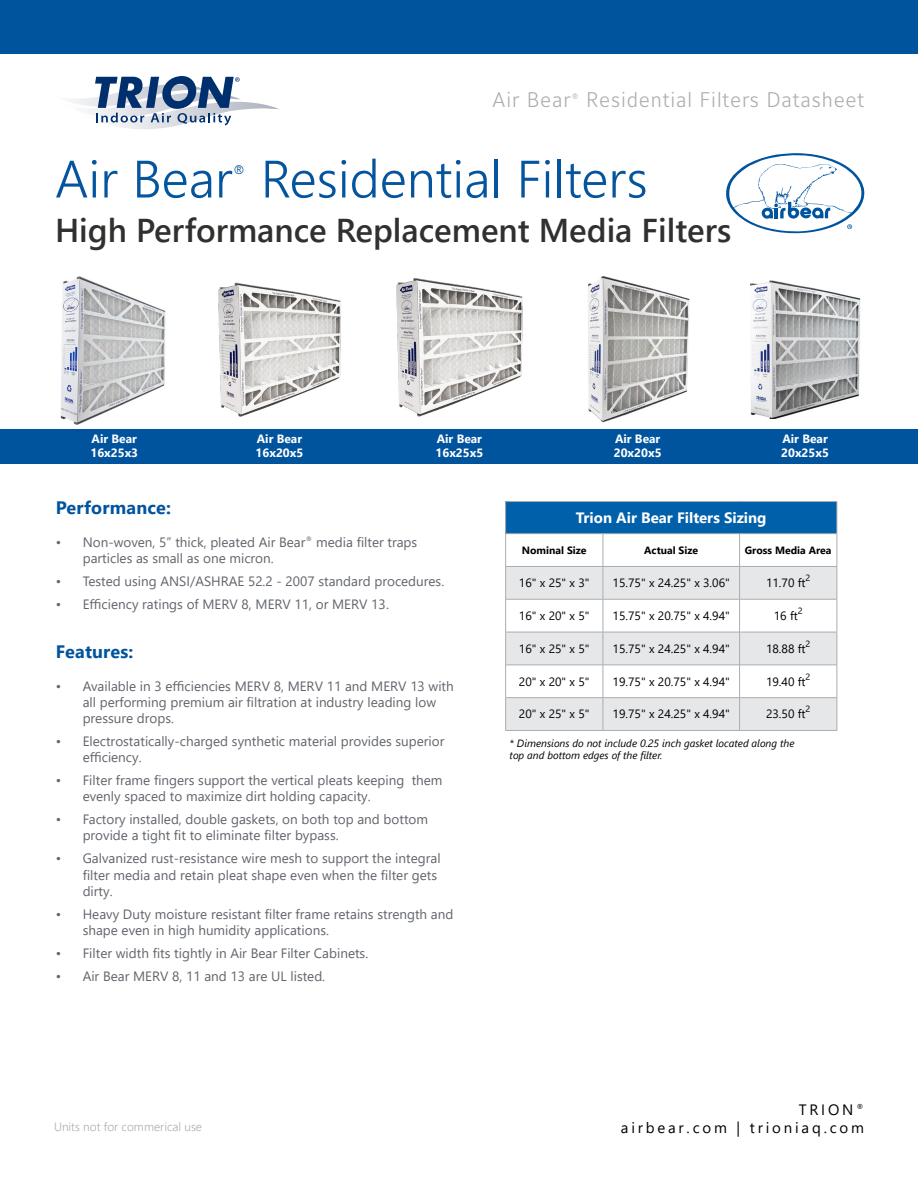
<style>
.page{position:relative;width:918px;height:1188px;background:#fff}
.page>*{position:absolute;margin:0;border:0;box-sizing:border-box;transform-origin:0 0}
.t1{font:300 52.5px "Segoe UI";color:#05549e}
.t2{font:600 33px "Segoe UI";color:#30302f}
.t3{font:300 21px "Maurea Jci Lf ML";letter-spacing:.04em;color:#abadb0}
.t4{font:700 18px "Segoe UI";letter-spacing:.01em;color:#00549e}
.t5{font:15px "Segoe UI";letter-spacing:.185em;color:#000}
.t6{font:700 15px "Segoe UI";color:#fff}
.t7{font:300 15px "Segoe UI";color:#05549e}
.t8{font:13.5px/16.2px "Segoe UI";color:#60646b}
.t9{font:12px "Segoe UI";color:#000}
.t10{font:700 12px/14.4px "Segoe UI";color:#fff}
.t11{font:300 12px "Segoe UI";color:#abadb0}
.t12{font:italic 10.5px/12.6px "Segoe UI";color:#000}
.t13{font:700 10.5px "Segoe UI";color:#000}
.t14{font:9px "Segoe UI";color:#000}
.t15{font:300 9px "Segoe UI";color:#acadaf}
.s1{color:#00569f}
.s2{font-family:"Arial"}
</style>
<div class="page">
<div style="left:0;top:0;width:918px;height:54px;background:#00549e"></div>
<svg style="left:71px;top:76px;width:209px;height:53px"></svg>
<div style="left:0;top:429px;width:918px;height:35px;background:#00549e"></div>
<img style="left:750px;top:280px;width:110px;height:139px">
<img style="left:588px;top:276px;width:101px;height:146px">
<img style="left:60px;top:276px;width:106px;height:149px">
<img style="left:396px;top:278px;width:127px;height:139px">
<img style="left:218px;top:282px;width:123px;height:135px">
<svg style="left:726px;top:153px;width:138px;height:80px"></svg>
<div style="left:506px;top:502px;width:331px;height:32px;background:#0060a9"></div>
<svg style="left:506px;top:567px;width:331px;height:163px;fill:#e6e7e8"></svg>
<hr style="left:505px;top:501px;width:98px;height:1px;background:#abadb0">
<hr style="left:603px;top:501px;width:137px;height:1px;background:#abadb0">
<hr style="left:740px;top:501px;width:97px;height:1px;background:#abadb0">
<hr style="left:505px;top:534px;width:1px;height:32px;background:#abadb0">
<hr style="left:603px;top:534px;width:1px;height:32px;background:#abadb0">
<hr style="left:739px;top:534px;width:1px;height:32px;background:#abadb0">
<hr style="left:837px;top:534px;width:1px;height:32px;background:#abadb0">
<hr style="left:505px;top:566px;width:98px;height:1px;background:#abadb0">
<hr style="left:505px;top:567px;width:1px;height:32px;background:#abadb0">
<hr style="left:603px;top:566px;width:137px;height:1px;background:#abadb0">
<hr style="left:603px;top:567px;width:1px;height:32px;background:#abadb0">
<hr style="left:740px;top:566px;width:97px;height:1px;background:#abadb0">
<hr style="left:739px;top:567px;width:1px;height:32px;background:#abadb0">
<hr style="left:837px;top:567px;width:1px;height:32px;background:#abadb0">
<hr style="left:505px;top:599px;width:98px;height:1px;background:#abadb0">
<hr style="left:505px;top:599px;width:1px;height:33px;background:#abadb0">
<hr style="left:603px;top:599px;width:137px;height:1px;background:#abadb0">
<hr style="left:603px;top:599px;width:1px;height:33px;background:#abadb0">
<hr style="left:740px;top:599px;width:97px;height:1px;background:#abadb0">
<hr style="left:739px;top:599px;width:1px;height:33px;background:#abadb0">
<hr style="left:837px;top:599px;width:1px;height:33px;background:#abadb0">
<hr style="left:505px;top:502px;width:1px;height:31px;background:#abadb0">
<hr style="left:837px;top:502px;width:1px;height:31px;background:#abadb0">
<hr style="left:505px;top:533px;width:98px;height:1px;background:#abadb0">
<hr style="left:603px;top:533px;width:137px;height:1px;background:#abadb0">
<hr style="left:740px;top:533px;width:97px;height:1px;background:#abadb0">
<hr style="left:505px;top:632px;width:98px;height:1px;background:#abadb0">
<hr style="left:505px;top:632px;width:1px;height:33px;background:#abadb0">
<hr style="left:603px;top:632px;width:137px;height:1px;background:#abadb0">
<hr style="left:603px;top:632px;width:1px;height:33px;background:#abadb0">
<hr style="left:740px;top:632px;width:97px;height:1px;background:#abadb0">
<hr style="left:739px;top:632px;width:1px;height:33px;background:#abadb0">
<hr style="left:837px;top:632px;width:1px;height:33px;background:#abadb0">
<hr style="left:505px;top:665px;width:1px;height:32px;background:#abadb0">
<hr style="left:505px;top:665px;width:98px;height:1px;background:#abadb0">
<hr style="left:603px;top:665px;width:137px;height:1px;background:#abadb0">
<hr style="left:740px;top:665px;width:97px;height:1px;background:#abadb0">
<hr style="left:603px;top:665px;width:1px;height:32px;background:#abadb0">
<hr style="left:739px;top:665px;width:1px;height:32px;background:#abadb0">
<hr style="left:837px;top:665px;width:1px;height:32px;background:#abadb0">
<hr style="left:505px;top:697px;width:98px;height:1px;background:#abadb0">
<hr style="left:505px;top:698px;width:1px;height:32px;background:#abadb0">
<hr style="left:505px;top:730px;width:98px;height:1px;background:#abadb0">
<hr style="left:603px;top:697px;width:137px;height:1px;background:#abadb0">
<hr style="left:603px;top:698px;width:1px;height:32px;background:#abadb0">
<hr style="left:603px;top:730px;width:137px;height:1px;background:#abadb0">
<hr style="left:740px;top:697px;width:97px;height:1px;background:#abadb0">
<hr style="left:739px;top:698px;width:1px;height:32px;background:#abadb0">
<hr style="left:837px;top:698px;width:1px;height:32px;background:#abadb0">
<hr style="left:740px;top:730px;width:97px;height:1px;background:#abadb0">
<h3 class="t3" style="left:492px;top:87px;width:80px">Air Bear</h3>
<p class="t15" style="left:572px;top:88px;width:9px">®</p>
<h3 class="t3" style="left:586px;top:87px;width:279px">Residential Filters Datasheet</h3>
<h1 class="t1" style="left:55px;top:129px;width:179px">Air B<span class="s1">e</span>ar</h1>
<p class="t7" style="left:233px;top:157px;width:15px">®</p>
<h1 class="t1" style="left:261px;top:129px;width:388px">Residential Filters</h1>
<h2 class="t2" style="left:55px;top:199px;width:678px">High Performance Replacement Media Filters</h2>
<p class="t10" style="left:90px;top:431px;width:49px">Air Bear<br>16x25x3</p>
<p class="t10" style="left:256px;top:431px;width:49px">Air Bear<br>16x20x5</p>
<p class="t10" style="left:436px;top:431px;width:49px">Air Bear<br>16x25x5</p>
<p class="t10" style="left:614px;top:431px;width:49px">Air Bear<br>20x20x5</p>
<p class="t10" style="left:781px;top:431px;width:49px">Air Bear<br>20x25x5</p>
<h3 class="t4" style="left:56px;top:491px;width:117px">Performance:</h3>
<p class="t8" style="left:83px;top:533px;width:336px;text-indent:-27px">• Non-woven, 5” thick, pleated Air Bear<sup>®</sup> media filter traps particles as small as one micron.</p>
<p class="t8" style="left:56px;top:572px;width:390px">• Tested using ANSI/ASHRAE 52.2 - 2007 standard procedures.</p>
<p class="t8" style="left:56px;top:595px;width:335px">• Efficiency ratings of MERV 8, MERV 11, or MERV 13<span class="s2">.</span></p>
<h3 class="t4" style="left:56px;top:635px;width:79px">Features:</h3>
<p class="t8" style="left:83px;top:676px;width:373px;text-indent:-27px">• Available in 3 efficiencies MERV 8, MERV 11 and MERV 13 with all performing premium air filtration at industry leading low pressure drops.</p>
<p class="t8" style="left:83px;top:732px;width:363px;text-indent:-27px">• Electrostatically-charged synthetic material provides superior efficiency.</p>
<p class="t8" style="left:83px;top:771px;width:361px;text-indent:-27px">• Filter frame fingers support the vertical pleats keeping them evenly spaced to maximize dirt holding capacity.</p>
<p class="t8" style="left:83px;top:810px;width:347px;text-indent:-27px">• Factory installed, double gaskets, on both top and bottom provide a tight fit to eliminate filter bypass.</p>
<p class="t8" style="left:83px;top:849px;width:359px;text-indent:-27px">• Galvanized rust-resistance wire mesh to support the integral filter media and retain pleat shape even when the filter gets dirty.</p>
<p class="t8" style="left:83px;top:905px;width:372px;text-indent:-27px">• Heavy Duty moisture resistant filter frame retains strength and shape even in high humidity applications.</p>
<p class="t8" style="left:56px;top:944px;width:314px">• Filter width fits tightly in Air Bear Filter Cabinets.</p>
<p class="t8" style="left:56px;top:967px;width:271px">• Air Bear MERV 8, 11 and 13 are UL listed.</p>
<p class="t6" style="left:576px;top:504px;width:192px">Trion Air Bear Filters Sizing</p>
<p class="t13" style="left:522px;top:540px;width:66px">Nominal Size</p>
<p class="t13" style="left:644px;top:540px;width:55px">Actual Size</p>
<p class="t13" style="left:745px;top:540px;width:88px">Gross Media Area</p>
<p class="t9" style="left:519px;top:572px;width:72px">16" x 25" x 3"</p>
<p class="t9" style="left:613px;top:572px;width:119px">15.75" x 24.25" x 3.06"</p>
<p class="t9" style="left:766px;top:572px;width:41px">11.70 ft</p>
<p class="t14" style="left:806px;top:570px;width:6px">2</p>
<p class="t14" style="left:798px;top:602px;width:6px">2</p>
<p class="t9" style="left:519px;top:604px;width:72px">16" x 20" x 5"</p>
<p class="t9" style="left:613px;top:604px;width:119px">15.75" x 20.75" x 4.94"</p>
<p class="t9" style="left:774px;top:604px;width:26px">16 ft</p>
<p class="t14" style="left:806px;top:635px;width:6px">2</p>
<p class="t9" style="left:519px;top:637px;width:72px">16" x 25" x 5"</p>
<p class="t9" style="left:613px;top:637px;width:119px">15.75" x 24.25" x 4.94"</p>
<p class="t9" style="left:766px;top:637px;width:41px">18.88 ft</p>
<p class="t14" style="left:806px;top:668px;width:6px">2</p>
<p class="t9" style="left:519px;top:670px;width:72px">20" x 20" x 5"</p>
<p class="t9" style="left:613px;top:670px;width:119px">19.75" x 20.75" x 4.94"</p>
<p class="t9" style="left:766px;top:670px;width:41px">19.40 ft</p>
<p class="t14" style="left:806px;top:701px;width:6px">2</p>
<p class="t9" style="left:519px;top:703px;width:72px">20" x 25" x 5"</p>
<p class="t9" style="left:613px;top:703px;width:119px">19.75" x 24.25" x 4.94"</p>
<p class="t9" style="left:766px;top:703px;width:41px">23.50 ft</p>
<p class="t12" style="left:510px;top:735px;width:286px">* Dimensions do not include 0.25 inch gasket located along the top and bottom edges of the filter.</p>
<p class="t5" style="left:799px;top:1095px;width:67px">TRION <sup>®</sup></p>
<p class="t11" style="left:54px;top:1115px;width:150px">Units not for commerical use</p>
<p class="t5" style="left:621px;top:1113px;width:245px">airbear.com | trioniaq.com</p>
</div>
